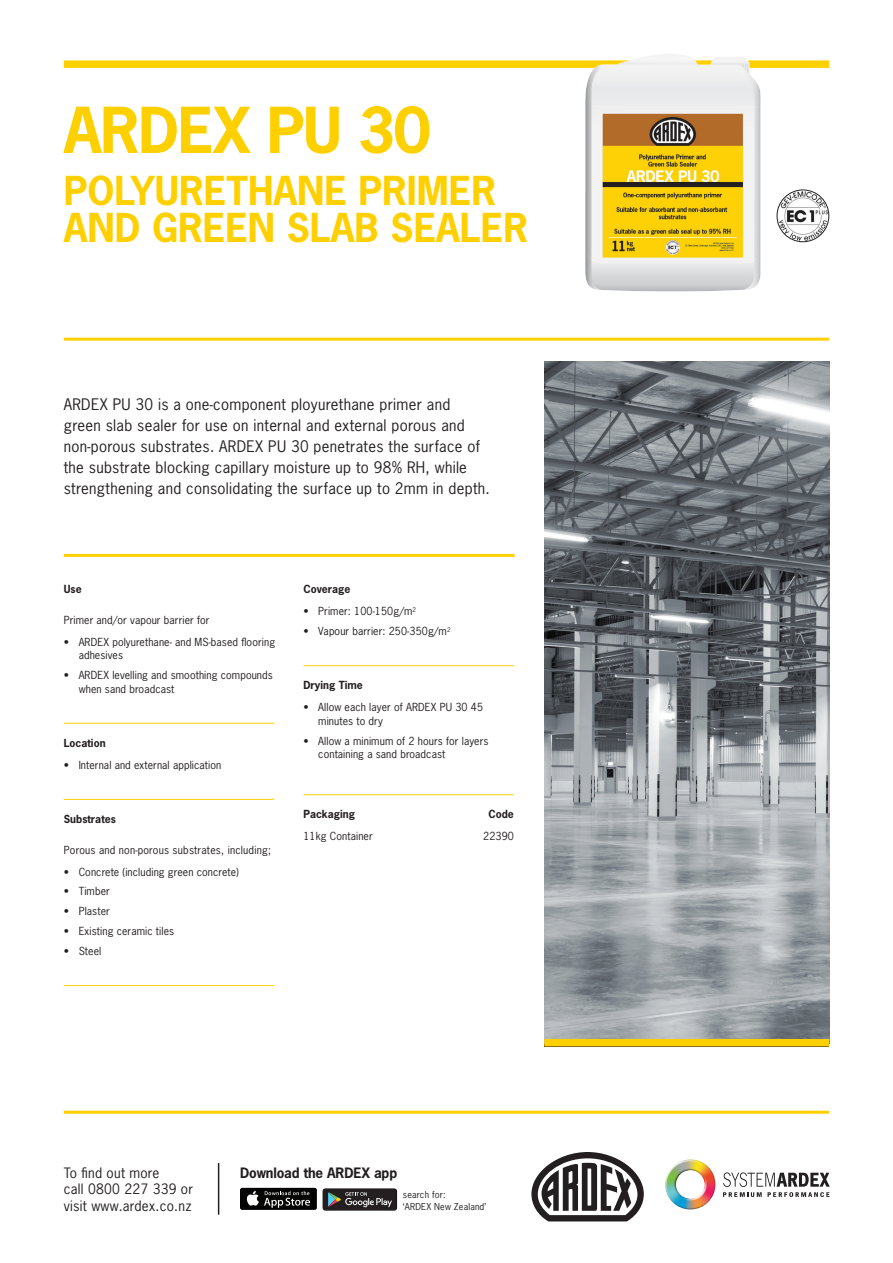
<style>
.page{position:relative;width:893px;height:1263px;background:#fff}
.page>*{position:absolute;margin:0;border:0;box-sizing:border-box;transform-origin:0 0}
.t1{font:700 59.55px "News Gothic Std";letter-spacing:-.02em;color:#ffd000}
.t2{font:700 37.5px/37.5px "News Gothic Std";color:#ffd000}
.Body{font:15px/21px "News Gothic Std";letter-spacing:.02em;color:#231f20}
.t3{font:13.5px/16.5px "News Gothic Std";letter-spacing:.02em;color:#231f20}
.t4{font:700 13.5px "News Gothic Std";letter-spacing:-.01em;color:#231f20}
.Subheading_2{font:10.5px/13.5px "News Gothic Std";letter-spacing:.01em;color:#231f20}
.Subheading_2-2{font:700 10.5px "News Gothic Std";color:#231f20}
.Product_code{font:10.5px "News Gothic Std";letter-spacing:.01em;color:#231f20}
.t5{font:9px/12px "News Gothic Std";letter-spacing:.02em;color:#231f20}
</style>
<div class="page">
<img style="left:665px;top:1159px;width:50px;height:50px">
<svg style="left:723px;top:1172px;width:107px;height:25px"></svg>
<hr style="left:64px;top:1111px;width:765px;height:3px;background:#ffd000">
<svg style="left:531px;top:1152px;width:113px;height:69px"></svg>
<div style="left:240px;top:1188px;width:77px;height:22px;background:#040503;border-radius:2px"></div>
<svg style="left:246px;top:1191px;width:64px;height:17px"></svg>
<div style="left:323px;top:1188px;width:74px;height:22px;background:#777776;border-radius:3px"></div>
<div style="left:323px;top:1189px;width:74px;height:21px;background:#231f20;border-radius:2px"></div>
<svg style="left:328px;top:1192px;width:64px;height:15px"></svg>
<hr style="left:218px;top:1163px;width:1px;height:52px;background:#231f20">
<img style="left:544px;top:361px;width:285px;height:678px">
<hr style="left:64px;top:338px;width:765px;height:3px;background:#ffd000">
<hr style="left:64px;top:554px;width:450px;height:3px;background:#ffd000">
<div style="left:64px;top:60px;width:765px;height:8px;background:#ffd000"></div>
<div style="left:544px;top:1039px;width:285px;height:7px;background:#ffd000"></div>
<img style="left:514px;top:54px;width:316px;height:238px">
<hr style="left:64px;top:723px;width:210px;height:1px;background:#ffd000">
<hr style="left:64px;top:799px;width:210px;height:1px;background:#ffd000">
<hr style="left:64px;top:985px;width:210px;height:1px;background:#ffd000">
<hr style="left:303px;top:665px;width:211px;height:1px;background:#ffd000">
<hr style="left:303px;top:794px;width:211px;height:1px;background:#ffd000">
<p class="t1" style="left:64px;top:91px;width:368px">ARDEX PU 30</p>
<p class="t2" style="left:64px;top:171px;width:466px">POLYURETHANE PRIMER<br>AND GREEN SLAB SEALER</p>
<p class="Body" style="left:64px;top:394px;width:428px">ARDEX PU 30 is a one-component ployurethane primer and green slab sealer for use on internal and external porous and non-porous substrates. ARDEX PU 30 penetrates the surface of the substrate blocking capillary moisture up to 98% RH, while strengthening and consolidating the surface up to 2mm in depth.</p>
<p class="Subheading_2-2" style="left:64px;top:582px;width:19px">Use</p>
<p class="Subheading_2" style="left:64px;top:613px;width:147px">Primer and/or vapour barrier for</p>
<p class="Subheading_2" style="left:79px;top:635px;width:198px;text-indent:-15px">• ARDEX polyurethane- and MS-based flooring adhesives</p>
<p class="Subheading_2" style="left:79px;top:668px;width:196px;text-indent:-15px">• ARDEX levelling and smoothing compounds when sand broadcast</p>
<p class="Subheading_2-2" style="left:64px;top:736px;width:43px">Location</p>
<p class="Subheading_2" style="left:64px;top:758px;width:159px">• Internal and external application</p>
<p class="Subheading_2-2" style="left:64px;top:812px;width:54px">Substrates</p>
<p class="Subheading_2" style="left:64px;top:843px;width:209px">Porous and non-porous substrates, including;</p>
<p class="Subheading_2" style="left:64px;top:865px;width:177px">• Concrete (including green concrete)</p>
<p class="Subheading_2" style="left:64px;top:885px;width:48px">• Timber</p>
<p class="Subheading_2" style="left:64px;top:904px;width:48px">• Plaster</p>
<p class="Subheading_2" style="left:64px;top:924px;width:112px">• Existing ceramic tiles</p>
<p class="Subheading_2" style="left:64px;top:944px;width:39px">• Steel</p>
<p class="Subheading_2-2" style="left:303px;top:582px;width:49px">Coverage</p>
<p class="Subheading_2" style="left:303px;top:604px;width:114px">• Primer: 100-150g/m<sup>2</sup></p>
<p class="Subheading_2" style="left:303px;top:624px;width:149px">• Vapour barrier: 250-350g/m<sup>2</sup></p>
<p class="Subheading_2-2" style="left:303px;top:678px;width:61px">Drying Time</p>
<p class="Subheading_2" style="left:318px;top:700px;width:166px;text-indent:-15px">• Allow each layer of ARDEX PU 30 45 minutes to dry</p>
<p class="Subheading_2" style="left:318px;top:734px;width:172px;text-indent:-15px">• Allow a minimum of 2 hours for layers containing a sand broadcast</p>
<p class="Subheading_2-2" style="left:303px;top:807px;width:53px">Packaging</p>
<p class="Subheading_2-2" style="left:489px;top:807px;width:27px">Code</p>
<p class="Product_code" style="left:303px;top:830px;width:71px">11kg Container</p>
<p class="Product_code" style="left:483px;top:830px;width:32px">22390</p>
<p class="t3" style="left:64px;top:1164px;width:131px">To find out more<br>call 0800 227 339 or visit www.ardex.co.nz</p>
<p class="t4" style="left:240px;top:1164px;width:159px">Download the ARDEX app</p>
<p class="t5" style="left:403px;top:1188px;width:85px">search for:<br>‘ARDEX New Zealand’</p>
</div>
